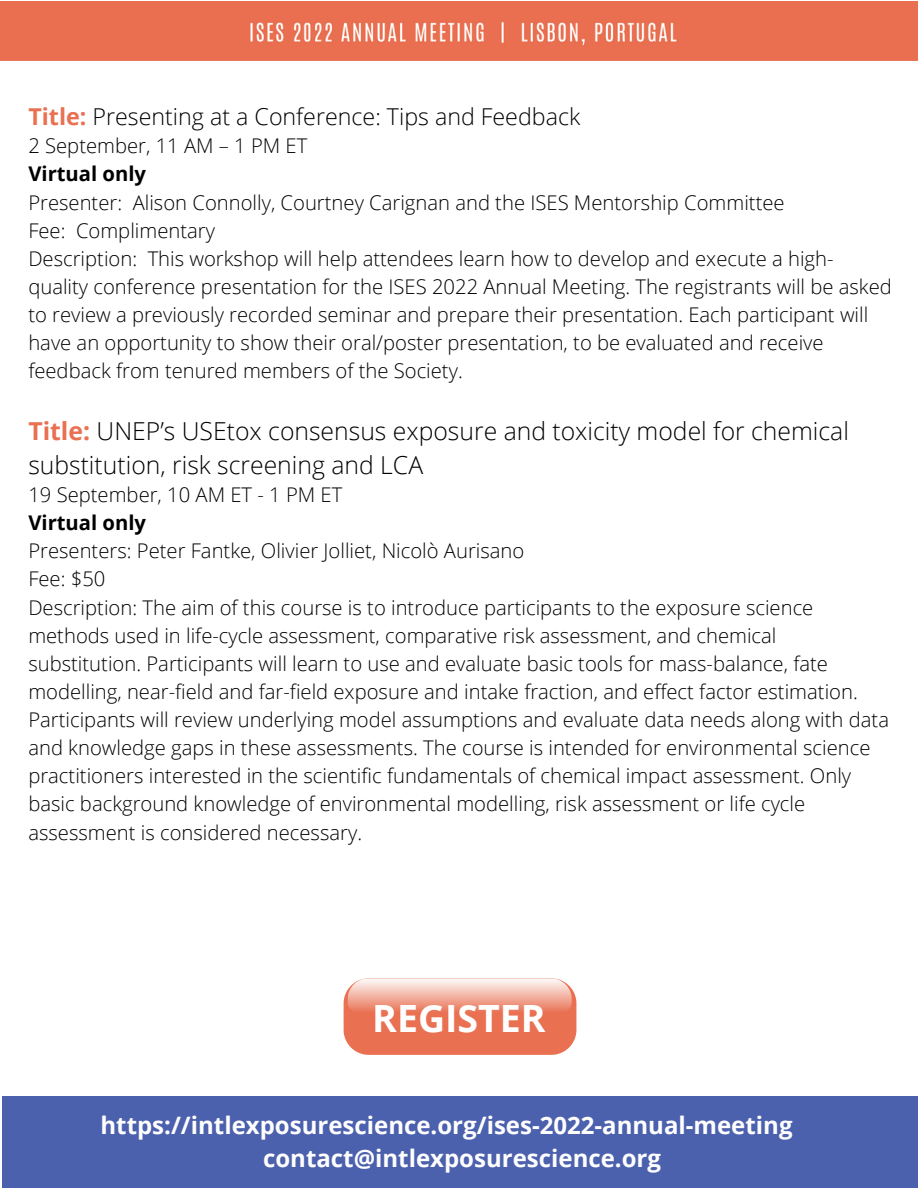
<style>
.page{position:relative;width:918px;height:1188px;background:#fff}
.page>*{position:absolute;margin:0;border:0;box-sizing:border-box;transform-origin:0 0}
.t1{font:700 37.5px "Open Sans";color:#fff}
.t2{font:300 24.75px/33.8px "Open Sans";color:#000}
.t3{font:700 24px/32.7px "Open Sans";color:#fefefe}
.t4{font:300 23.25px "Open Sans";color:#000}
.t5{font:300 20.25px/28.2px "Open Sans";color:#000}
.t6{font:700 20.25px "Open Sans";color:#000}
.s1{font-weight:700;color:#e97051}
</style>
<div class="page">
<div style="left:2px;top:1096px;width:916px;height:92px;background:#4c61ad"></div>
<svg style="left:344px;top:978px;width:232px;height:77px;background:#ed917a"></svg>
<img style="left:0;top:2px;width:918px;height:58px">
<p class="t4" style="left:28px;top:100px;width:553px"><span class="s1">Title:</span> Presenting at a Conference: Tips and Feedback</p>
<p class="t5" style="left:28px;top:131px;width:281px">2 September, 11 AM – 1 PM ET</p>
<p class="t6" style="left:28px;top:160px;width:119px">Virtual only</p>
<p class="t5" style="left:28px;top:188px;width:758px">Presenter: Alison Connolly, Courtney Carignan and the ISES Mentorship Committee</p>
<p class="t5" style="left:28px;top:216px;width:188px">Fee: Complimentary</p>
<p class="t5" style="left:28px;top:244px;width:865px">Description: This workshop will help attendees learn how to develop and execute a high&shy;quality conference presentation for the ISES 2022 Annual Meeting. The registrants will be asked to review a previously recorded seminar and prepare their presentation. Each participant will have an opportunity to show their oral/poster presentation, to be evaluated and receive feedback from tenured members of the Society.</p>
<p class="t2" style="left:28px;top:414px;width:822px"><span class="s1">Title:</span> UNEP’s USEtox consensus exposure and toxicity model for chemical substitution, risk screening and LCA</p>
<p class="t5" style="left:28px;top:480px;width:315px">19 September, 10 AM ET - 1 PM ET</p>
<p class="t6" style="left:28px;top:509px;width:119px">Virtual only</p>
<p class="t5" style="left:28px;top:536px;width:498px">Presenters: Peter Fantke, Olivier Jolliet, Nicolò Aurisano</p>
<p class="t5" style="left:28px;top:564px;width:79px">Fee: $50</p>
<p class="t5" style="left:28px;top:593px;width:862px">Description: The aim of this course is to introduce participants to the exposure science methods used in life-cycle assessment, comparative risk assessment, and chemical substitution. Participants will learn to use and evaluate basic tools for mass-balance, fate modelling, near-field and far-field exposure and intake fraction, and effect factor estimation.<br>Participants will review underlying model assumptions and evaluate data needs along with data and knowledge gaps in these assessments. The course is intended for environmental science practitioners interested in the scientific fundamentals of chemical impact assessment. Only basic background knowledge of environmental modelling, risk assessment or life cycle assessment is considered necessary.</p>
<p class="t1" style="left:372px;top:992px;width:175px">REGISTER</p>
<p class="t3" style="left:263px;top:1109px;width:531px;text-indent:-163px">https://intlexposurescience.org/ises-2022-annual-meeting contact@intlexposurescience.org</p>
</div>
